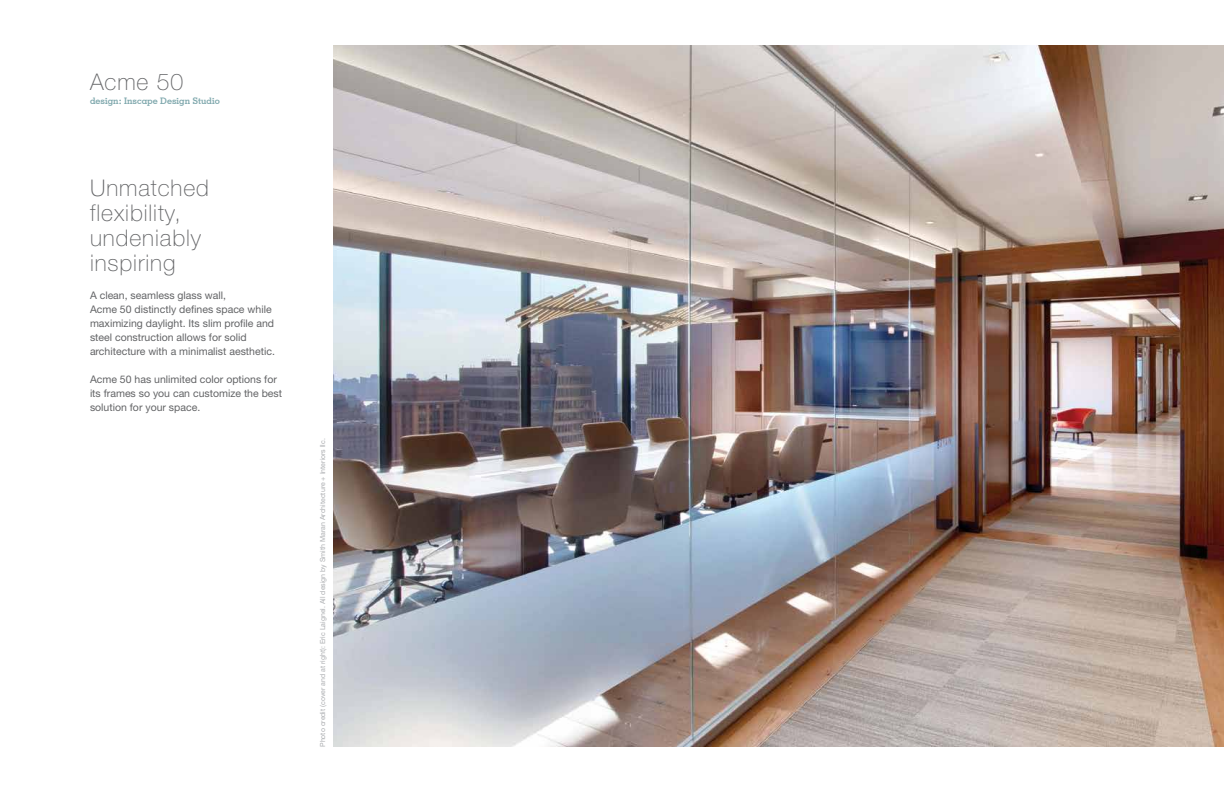
<style>
.page{position:relative;width:1224px;height:792px;background:#fff}
.page>*{position:absolute;margin:0;border:0;box-sizing:border-box;transform-origin:0 0}
.t1{font:100 23px/25px "Helvetica Neue LT Std";letter-spacing:.04em;color:#636466}
.t2{font:10.5px/14px "Helvetica Neue LT Std";color:#636466}
.t3{font:700 9px "Geometric Slab 703 BT";color:#7fa8ad}
.t4{font:7px "Helvetica Neue LT Std";color:#acaeb1}
</style>
<div class="page">
<img style="left:333px;top:45px;width:891px;height:702px">
<h1 class="t1" style="left:90px;top:69px;width:95px">Acme 50</h1>
<p class="t3" style="left:90px;top:96px;width:131px">design: Inscape Design Studio</p>
<h1 class="t1" style="left:90px;top:176px;width:121px">Unmatched flexibility, undeniably inspiring</h1>
<p class="t2" style="left:90px;top:289px;width:186px">A clean, seamless glass wall,<br>Acme 50 distinctly defines space while maximizing daylight. Its slim profile and steel construction allows for solid architecture with a minimalist aesthetic.</p>
<p class="t2" style="left:90px;top:373px;width:194px">Acme 50 has unlimited color options for its frames so you can customize the best solution for your space.</p>
<p class="t4" style="left:318px;top:747px;width:310px;rotate:-90deg">Photo credit (cover and at right): Eric Laignel. All design by Smith Maran Architecture + Interiors llc.</p>
</div>
